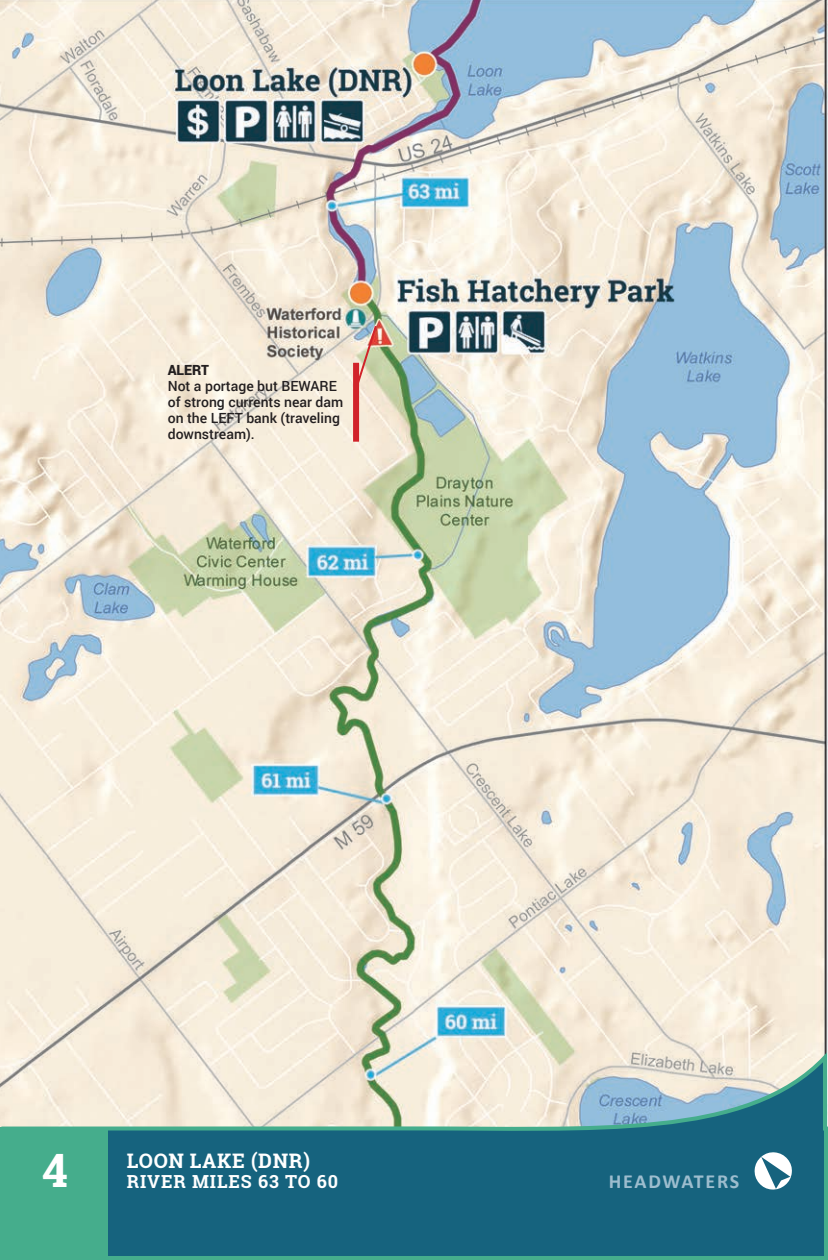
<style>
.page{position:relative;width:828px;height:1260px;background:#fff}
.page>*{position:absolute;margin:0;border:0;box-sizing:border-box;transform-origin:0 0}
.page_number{font:700 46px "Roboto Slab";color:#fff}
.section-location_to{font:700 20px "Roboto Slab";letter-spacing:.03em;color:#fff}
.section_title__headw{font:700 20px "Calibri";letter-spacing:.08em;color:#9dbdce}
.Section-mile{font:700 18px "Roboto Slab";letter-spacing:.05em;color:#fff}
.map_hazard_warning_c{font:500 14px/16px "Roboto";color:#231f20}
.s1{font-weight:900}
</style>
<div class="page">
<img style="left:0;top:0;width:828px;height:1047px">
<svg style="left:0;top:1047px;width:828px;height:213px;background:#6897a0"></svg>
<div style="left:0;top:1128px;width:108px;height:132px;background:#45ad8c"></div>
<div style="left:353px;top:363px;width:6px;height:79px;background:#d1232a"></div>
<svg style="left:354px;top:324px;width:24px;height:67px;background:#d3b2a4"></svg>
<div style="left:747px;top:1145px;width:52px;height:52px;background:#16637e"></div>
<p class="map_hazard_warning_c" style="left:168px;top:362px;width:177px"><span class="s1">ALERT<br></span>Not a portage but BEWARE of strong currents near dam on the LEFT bank (traveling downstream).</p>
<p class="page_number" style="left:42px;top:1138px;width:27px">4</p>
<p class="section-location_to" style="left:127px;top:1147px;width:185px">LOON LAKE (DNR)</p>
<p class="Section-mile" style="left:127px;top:1169px;width:213px">RIVER MILES 63 TO 60</p>
<p class="section_title__headw" style="left:609px;top:1169px;width:132px">HEADWATERS</p>
</div>
